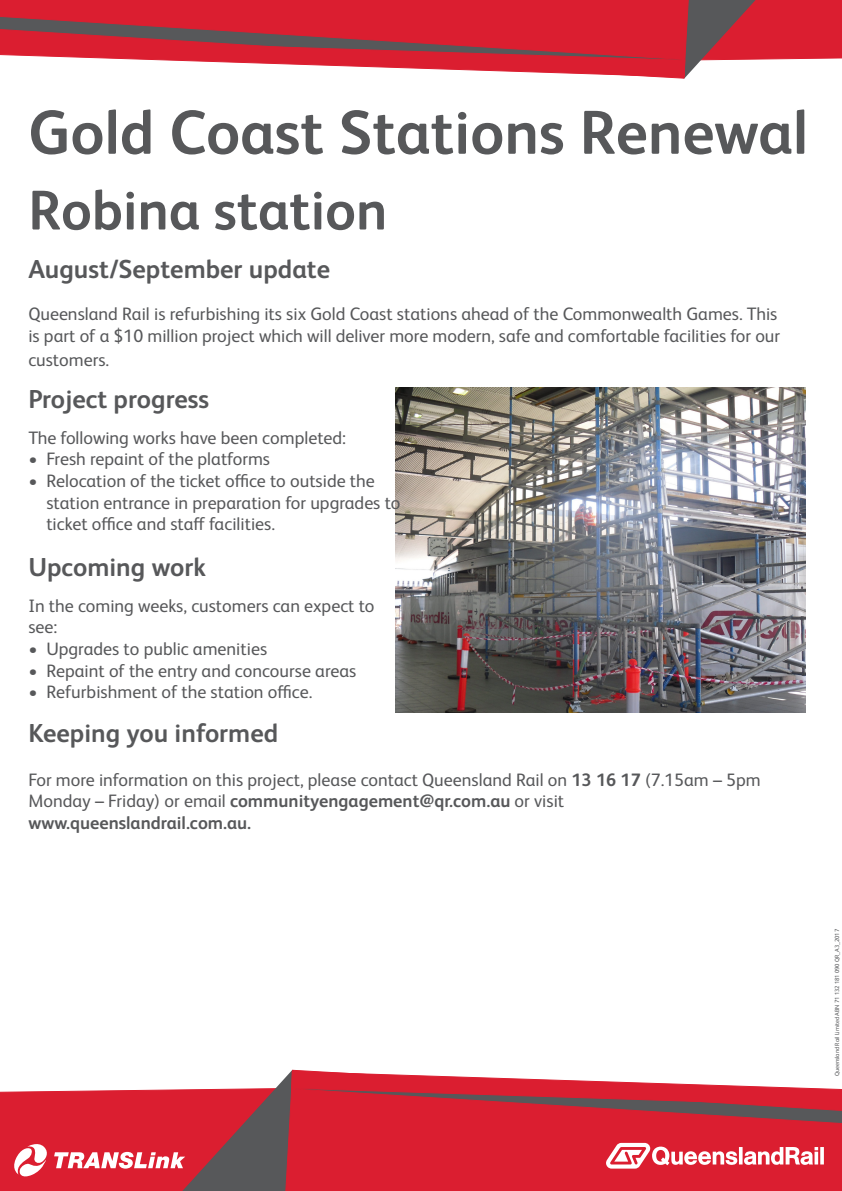
<style>
.page{position:relative;width:842px;height:1191px;background:#fff}
.page>*{position:absolute;margin:0;border:0;box-sizing:border-box;transform-origin:0 0}
.t1{font:700 62px "FS Albert Pro";color:#57585a}
.t2{font:700 56px "FS Albert Pro";color:#57585a}
.t3{font:700 26px "FS Albert Pro";color:#57585a}
.t4{font:18px/21.6px "FS Albert Pro";color:#57585a}
.t5{font:6px "FS Albert Pro";letter-spacing:-.01em;color:#57585a}
.s1{font-weight:700}
</style>
<div class="page">
<div style="left:0;top:1090px;width:76px;height:101px;background:#db1e30"></div>
<svg style="left:76px;top:1082px;width:205px;height:109px;background:#b8404c"></svg>
<div style="left:281px;top:1069px;width:561px;height:122px;background:#db1e30"></div>
<svg style="left:291px;top:1070px;width:551px;height:66px;background:#d14654"></svg>
<svg style="left:0;top:0;width:842px;height:79px"></svg>
<svg style="left:14px;top:1144px;width:171px;height:32px"></svg>
<svg style="left:606px;top:1142px;width:218px;height:26px"></svg>
<img style="left:396px;top:388px;width:409px;height:324px">
<h1 class="t1" style="left:28px;top:89px;width:781px">Gold Coast Stations Renewal</h1>
<h2 class="t2" style="left:28px;top:171px;width:361px">Robina station</h2>
<h3 class="t3" style="left:28px;top:250px;width:303px">August/September update</h3>
<p class="t4" style="left:28px;top:302px;width:753px">Queensland Rail is refurbishing its six Gold Coast stations ahead of the Commonwealth Games. This is part of a $10 million project which will deliver more modern, safe and comfortable facilities for our</p>
<p class="t4" style="left:28px;top:347px;width:82px">customers.</p>
<h3 class="t3" style="left:28px;top:380px;width:182px">Project progress</h3>
<p class="t4" style="left:28px;top:425px;width:319px">The following works have been completed:</p>
<p class="t4" style="left:28px;top:447px;width:243px">• Fresh repaint of the platforms</p>
<p class="t4" style="left:46px;top:469px;width:356px;text-indent:-18px">• Relocation of the ticket office to outside the station entrance in preparation for upgrades to ticket office and staff facilities.</p>
<h3 class="t3" style="left:28px;top:548px;width:179px">Upcoming work</h3>
<p class="t4" style="left:28px;top:593px;width:348px">In the coming weeks, customers can expect to see:</p>
<p class="t4" style="left:28px;top:637px;width:240px">• Upgrades to public amenities</p>
<p class="t4" style="left:28px;top:658px;width:330px">• Repaint of the entry and concourse areas</p>
<p class="t4" style="left:28px;top:680px;width:285px">• Refurbishment of the station office.</p>
<h3 class="t3" style="left:28px;top:715px;width:251px">Keeping you informed</h3>
<p class="t4" style="left:28px;top:767px;width:734px">For more information on this project, please contact Queensland Rail on <span class="s1">13 16 17</span> (7.15am – 5pm<br>Monday – Friday) or email <span class="s1">communityengagement@qr.com.au</span> or visit <span class="s1">www.queenslandrail.com.au.</span></p>
<p class="t5" style="left:833px;top:1076px;width:149px;rotate:-90deg">Queensland Rail Limited ABN 71 132 181 090 QR_A3_2017</p>
</div>
